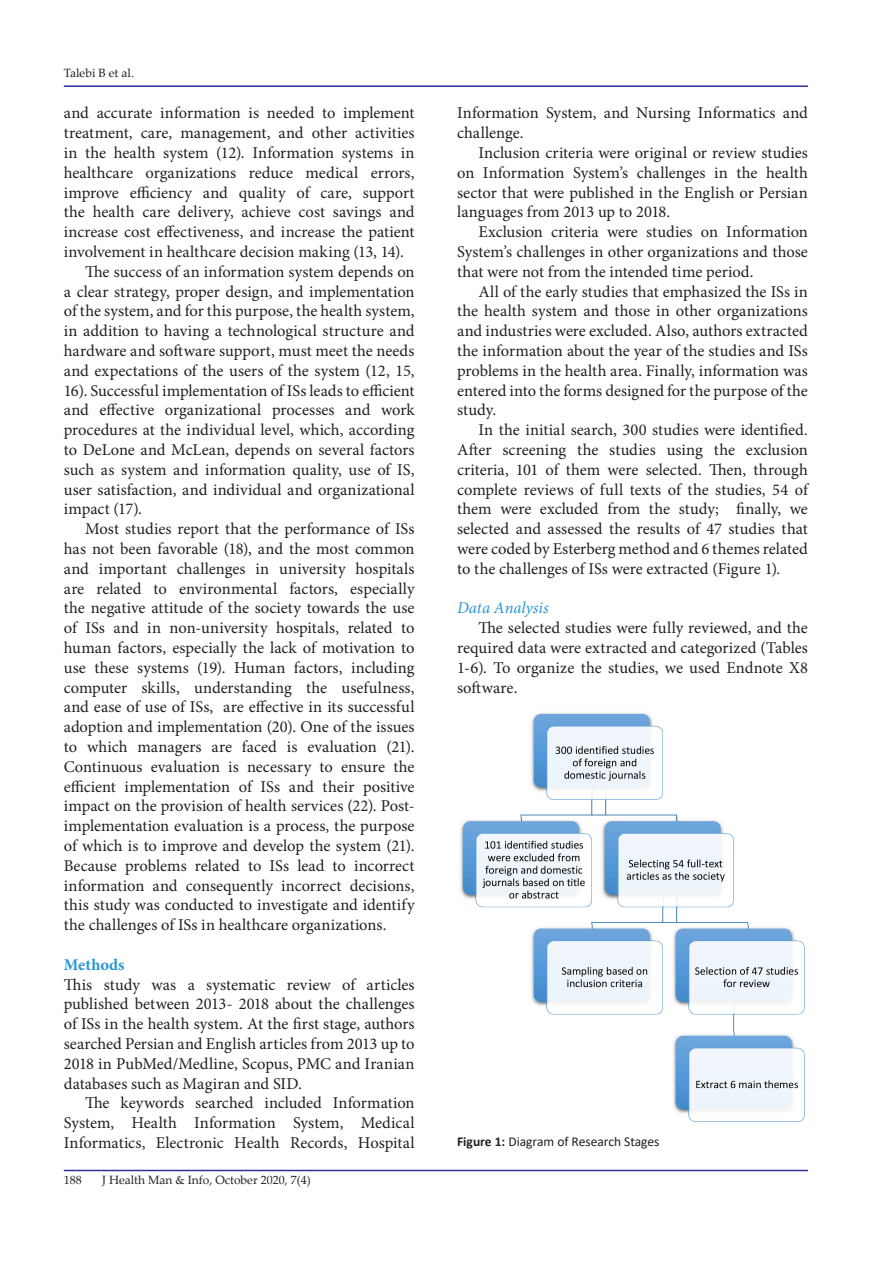
<style>
.page{position:relative;width:893px;height:1263px;background:#fff}
.page>*{position:absolute;margin:0;border:0;box-sizing:border-box;transform-origin:0 0}
.t1{font:16.5px/19.8px "Minion Pro";color:#231f20;text-align:justify}
.t2{font:italic 16.5px "Minion Pro";color:#2895d3}
.t3{font:700 16.5px "Minion Pro";letter-spacing:.005em;color:#2895d3}
.t4{font:13.5px "Calibri";color:#231f20}
.t5{font:12px "Palatino Linotype";color:#231f20}
.s1{font-weight:700}
</style>
<div class="page">
<hr style="left:64px;top:1170px;width:744px;height:1px;background:#2e3092">
<hr style="left:64px;top:85px;width:744px;height:2px;background:#2e3092">
<img style="left:460px;top:713px;width:345px;height:409px">
<p class="t5" style="left:64px;top:64px;width:72px">Talebi B et al.</p>
<p class="t1" style="left:64px;top:103px;width:352px">and accurate information is needed to implement</p>
<p class="t1" style="left:64px;top:123px;width:352px">treatment, care, management, and other activities</p>
<p class="t1" style="left:64px;top:143px;width:352px">in the health system (12). Information systems in</p>
<p class="t1" style="left:64px;top:163px;width:352px">healthcare organizations reduce medical errors,</p>
<p class="t1" style="left:64px;top:182px;width:352px">improve efficiency and quality of care, support</p>
<p class="t1" style="left:64px;top:202px;width:352px">the health care delivery, achieve cost savings and</p>
<p class="t1" style="left:64px;top:222px;width:352px">increase cost effectiveness, and increase the patient</p>
<p class="t1" style="left:64px;top:242px;width:342px">involvement in healthcare decision making (13, 14).</p>
<p class="t1" style="left:85px;top:262px;width:331px">The success of an information system depends on</p>
<p class="t1" style="left:64px;top:281px;width:352px">a clear strategy, proper design, and implementation</p>
<p class="t1" style="left:64px;top:301px;width:352px">of the system, and for this purpose, the health system,</p>
<p class="t1" style="left:64px;top:321px;width:352px">in addition to having a technological structure and</p>
<p class="t1" style="left:64px;top:341px;width:352px">hardware and software support, must meet the needs</p>
<p class="t1" style="left:64px;top:361px;width:352px">and expectations of the users of the system (12, 15,</p>
<p class="t1" style="left:64px;top:380px;width:352px">16). Successful implementation of ISs leads to efficient</p>
<p class="t1" style="left:64px;top:400px;width:352px">and effective organizational processes and work</p>
<p class="t1" style="left:64px;top:420px;width:352px">procedures at the individual level, which, according</p>
<p class="t1" style="left:64px;top:440px;width:352px">to DeLone and McLean, depends on several factors</p>
<p class="t1" style="left:64px;top:460px;width:352px">such as system and information quality, use of IS,</p>
<p class="t1" style="left:64px;top:479px;width:352px">user satisfaction, and individual and organizational</p>
<p class="t1" style="left:64px;top:499px;width:80px">impact (17).</p>
<p class="t1" style="left:85px;top:519px;width:331px">Most studies report that the performance of ISs</p>
<p class="t1" style="left:64px;top:539px;width:352px">has not been favorable (18), and the most common</p>
<p class="t1" style="left:64px;top:559px;width:352px">and important challenges in university hospitals</p>
<p class="t1" style="left:64px;top:578px;width:352px">are related to environmental factors, especially</p>
<p class="t1" style="left:64px;top:598px;width:352px">the negative attitude of the society towards the use</p>
<p class="t1" style="left:64px;top:618px;width:352px">of ISs and in non-university hospitals, related to</p>
<p class="t1" style="left:64px;top:638px;width:352px">human factors, especially the lack of motivation to</p>
<p class="t1" style="left:64px;top:658px;width:352px">use these systems (19). Human factors, including</p>
<p class="t1" style="left:64px;top:677px;width:352px">computer skills, understanding the usefulness,</p>
<p class="t1" style="left:64px;top:697px;width:352px">and ease of use of ISs, are effective in its successful</p>
<p class="t1" style="left:64px;top:717px;width:352px">adoption and implementation (20). One of the issues</p>
<p class="t1" style="left:64px;top:737px;width:352px">to which managers are faced is evaluation (21).</p>
<p class="t1" style="left:64px;top:757px;width:352px">Continuous evaluation is necessary to ensure the</p>
<p class="t1" style="left:64px;top:776px;width:352px">efficient implementation of ISs and their positive</p>
<p class="t1" style="left:64px;top:796px;width:352px">impact on the provision of health services (22). Post-</p>
<p class="t1" style="left:64px;top:816px;width:352px">implementation evaluation is a process, the purpose</p>
<p class="t1" style="left:64px;top:836px;width:352px">of which is to improve and develop the system (21).</p>
<p class="t1" style="left:64px;top:856px;width:352px">Because problems related to ISs lead to incorrect</p>
<p class="t1" style="left:64px;top:875px;width:352px">information and consequently incorrect decisions,</p>
<p class="t1" style="left:64px;top:895px;width:352px">this study was conducted to investigate and identify</p>
<p class="t1" style="left:64px;top:915px;width:324px">the challenges of ISs in healthcare organizations.</p>
<p class="t3" style="left:64px;top:953px;width:62px">Methods</p>
<p class="t1" style="left:64px;top:974px;width:352px">This study was a systematic review of articles published between 2013- 2018 about the challenges of ISs in the health system. At the first stage, authors searched Persian and English articles from 2013 up to 2018 in PubMed/Medline, Scopus, PMC and Iranian databases such as Magiran and SID.</p>
<p class="t1" style="left:64px;top:1093px;width:352px;text-indent:21px">The keywords searched included Information System, Health Information System, Medical Informatics, Electronic Health Records, Hospital</p>
<p class="t5" style="left:64px;top:1172px;width:19px">188</p>
<p class="t5" style="left:102px;top:1171px;width:210px">J Health Man &amp; Info, October 2020, 7(4)</p>
<p class="t1" style="left:457px;top:103px;width:352px">Information System, and Nursing Informatics and challenge.</p>
<p class="t1" style="left:457px;top:143px;width:352px;text-indent:21px">Inclusion criteria were original or review studies on Information System’s challenges in the health sector that were published in the English or Persian languages from 2013 up to 2018.</p>
<p class="t1" style="left:457px;top:222px;width:352px;text-indent:21px">Exclusion criteria were studies on Information System’s challenges in other organizations and those that were not from the intended time period.</p>
<p class="t1" style="left:457px;top:281px;width:352px;text-indent:21px">All of the early studies that emphasized the ISs in the health system and those in other organizations and industries were excluded. Also, authors extracted the information about the year of the studies and ISs problems in the health area. Finally, information was entered into the forms designed for the purpose of the study.</p>
<p class="t1" style="left:457px;top:420px;width:352px;text-indent:21px">In the initial search, 300 studies were identified.<br>After screening the studies using the exclusion criteria, 101 of them were selected. Then, through complete reviews of full texts of the studies, 54 of them were excluded from the study; finally, we selected and assessed the results of 47 studies that were coded by Esterberg method and 6 themes related to the challenges of ISs were extracted (Figure 1).</p>
<p class="t2" style="left:457px;top:597px;width:93px">Data Analysis</p>
<p class="t1" style="left:457px;top:618px;width:352px;text-indent:21px">The selected studies were fully reviewed, and the required data were extracted and categorized (Tables 1-6). To organize the studies, we used Endnote X8 software.</p>
<p class="t4" style="left:457px;top:1132px;width:204px"><span class="s1">Figure 1:</span> Diagram of Research Stages</p>
</div>
